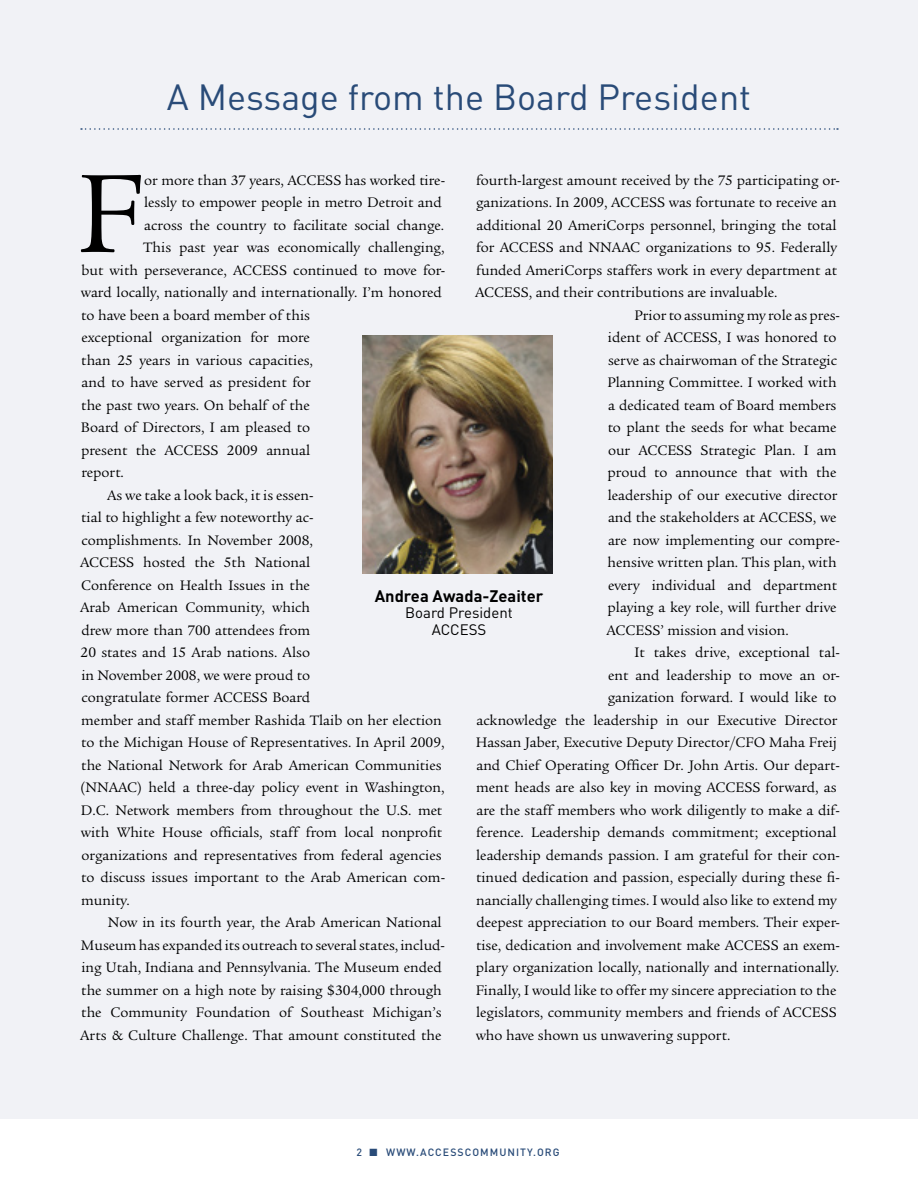
<style>
.page{position:relative;width:918px;height:1188px;background:#fff}
.page>*{position:absolute;margin:0;border:0;box-sizing:border-box;transform-origin:0 0}
.t1{font:121.35px "Legacy Ser ITC";color:#000}
.t2{font:36px "DIN";color:#294b78}
.t3{font:700 16.5px "DIN";color:#000}
.t4{font:15px "Legacy Ser ITC";color:#000}
.t5{font:15px/16.5px "DIN";color:#000;text-align:center}
.t6{font:500 10.5px "DIN";letter-spacing:.1em;color:#294b78}
</style>
<div class="page">
<div style="left:0;top:0;width:918px;height:1119px;background:#f1f2f6"></div>
<svg style="left:81px;top:128px;width:757px;height:2px"></svg>
<img style="left:363px;top:336px;width:190px;height:238px">
<h2 class="t2" style="left:167px;top:75px;width:586px">A Message from the Board President</h2>
<h1 class="t1" style="left:76px;top:145px;width:69px">F</h1>
<p class="t4" style="left:144px;top:171px;width:302px">or more than 37 years, ACCESS has worked tire-</p>
<p class="t4" style="left:476px;top:171px;width:365px">fourth-largest amount received by the 75 participating or-</p>
<p class="t4" style="left:476px;top:194px;width:362px">ganizations. In 2009, ACCESS was fortunate to receive an</p>
<p class="t4" style="left:476px;top:216px;width:362px">additional 20 AmeriCorps personnel, bringing the total</p>
<p class="t4" style="left:476px;top:239px;width:362px">for ACCESS and NNAAC organizations to 95. Federally</p>
<p class="t4" style="left:476px;top:261px;width:362px">funded AmeriCorps staffers work in every department at</p>
<p class="t4" style="left:475px;top:284px;width:304px">ACCESS, and their contributions are invaluable.</p>
<p class="t4" style="left:634px;top:306px;width:207px">Prior to assuming my role as pres-</p>
<p class="t4" style="left:608px;top:329px;width:230px">ident of ACCESS, I was honored to</p>
<p class="t4" style="left:608px;top:351px;width:231px">serve as chairwoman of the Strategic</p>
<p class="t4" style="left:607px;top:374px;width:231px">Planning Committee. I worked with</p>
<p class="t4" style="left:608px;top:396px;width:230px">a dedicated team of Board members</p>
<p class="t4" style="left:608px;top:419px;width:230px">to plant the seeds for what became</p>
<p class="t4" style="left:608px;top:441px;width:230px">our ACCESS Strategic Plan. I am</p>
<p class="t4" style="left:608px;top:464px;width:230px">proud to announce that with the</p>
<p class="t4" style="left:608px;top:486px;width:231px">leadership of our executive director</p>
<p class="t4" style="left:608px;top:509px;width:230px">and the stakeholders at ACCESS, we</p>
<p class="t4" style="left:608px;top:531px;width:233px">are now implementing our compre-</p>
<p class="t4" style="left:608px;top:554px;width:231px">hensive written plan. This plan, with</p>
<p class="t4" style="left:608px;top:576px;width:231px">every individual and department</p>
<p class="t4" style="left:608px;top:599px;width:230px">playing a key role, will further drive</p>
<p class="t4" style="left:607px;top:621px;width:184px">ACCESS’ mission and vision.</p>
<p class="t4" style="left:634px;top:644px;width:207px">It takes drive, exceptional tal-</p>
<p class="t4" style="left:608px;top:666px;width:233px">ent and leadership to move an or-</p>
<p class="t4" style="left:608px;top:689px;width:230px">ganization forward. I would like to</p>
<p class="t4" style="left:476px;top:711px;width:362px">acknowledge the leadership in our Executive Director</p>
<p class="t4" style="left:476px;top:734px;width:362px">Hassan Jaber, Executive Deputy Director/CFO Maha Freij</p>
<p class="t4" style="left:476px;top:756px;width:365px">and Chief Operating Officer Dr. John Artis. Our depart-</p>
<p class="t4" style="left:476px;top:779px;width:362px">ment heads are also key in moving ACCESS forward, as</p>
<p class="t4" style="left:476px;top:801px;width:365px">are the staff members who work diligently to make a dif-</p>
<p class="t4" style="left:476px;top:824px;width:362px">ference. Leadership demands commitment; exceptional</p>
<p class="t4" style="left:476px;top:846px;width:365px">leadership demands passion. I am grateful for their con-</p>
<p class="t4" style="left:476px;top:869px;width:365px">tinued dedication and passion, especially during these fi-</p>
<p class="t4" style="left:476px;top:891px;width:362px">nancially challenging times. I would also like to extend my</p>
<p class="t4" style="left:476px;top:914px;width:365px">deepest appreciation to our Board members. Their exper-</p>
<p class="t4" style="left:476px;top:936px;width:365px">tise, dedication and involvement make ACCESS an exem-</p>
<p class="t4" style="left:476px;top:959px;width:365px">plary organization locally, nationally and internationally.</p>
<p class="t4" style="left:476px;top:981px;width:362px">Finally, I would like to offer my sincere appreciation to the</p>
<p class="t4" style="left:476px;top:1004px;width:362px">legislators, community members and friends of ACCESS</p>
<p class="t4" style="left:476px;top:1026px;width:256px">who have shown us unwavering support.</p>
<p class="t4" style="left:144px;top:194px;width:299px">lessly to empower people in metro Detroit and</p>
<p class="t4" style="left:144px;top:216px;width:301px">across the country to facilitate social change.</p>
<p class="t4" style="left:143px;top:239px;width:303px">This past year was economically challenging,</p>
<p class="t4" style="left:81px;top:261px;width:365px">but with perseverance, ACCESS continued to move for-</p>
<p class="t4" style="left:81px;top:284px;width:362px">ward locally, nationally and internationally. I’m honored</p>
<p class="t4" style="left:81px;top:306px;width:230px">to have been a board member of this</p>
<p class="t4" style="left:82px;top:329px;width:230px">exceptional organization for more</p>
<p class="t4" style="left:81px;top:351px;width:233px">than 25 years in various capacities,</p>
<p class="t4" style="left:82px;top:374px;width:231px">and to have served as president for</p>
<p class="t4" style="left:81px;top:396px;width:230px">the past two years. On behalf of the</p>
<p class="t4" style="left:81px;top:419px;width:231px">Board of Directors, I am pleased to</p>
<p class="t4" style="left:81px;top:441px;width:231px">present the ACCESS 2009 annual</p>
<p class="t4" style="left:81px;top:464px;width:44px">report.</p>
<p class="t4" style="left:107px;top:486px;width:208px">As we take a look back, it is essen-</p>
<p class="t4" style="left:81px;top:509px;width:234px">tial to highlight a few noteworthy ac-</p>
<p class="t4" style="left:81px;top:531px;width:233px">complishments. In November 2008,</p>
<p class="t4" style="left:80px;top:554px;width:232px">ACCESS hosted the 5th National</p>
<p class="t4" style="left:81px;top:576px;width:230px">Conference on Health Issues in the</p>
<p class="t4" style="left:80px;top:599px;width:232px">Arab American Community, which</p>
<p class="t4" style="left:82px;top:621px;width:230px">drew more than 700 attendees from</p>
<p class="t4" style="left:81px;top:644px;width:231px">20 states and 15 Arab nations. Also</p>
<p class="t4" style="left:81px;top:666px;width:230px">in November 2008, we were proud to</p>
<p class="t4" style="left:81px;top:689px;width:230px">congratulate former ACCESS Board</p>
<p class="t4" style="left:81px;top:711px;width:362px">member and staff member Rashida Tlaib on her election</p>
<p class="t4" style="left:81px;top:734px;width:365px">to the Michigan House of Representatives. In April 2009,</p>
<p class="t4" style="left:81px;top:756px;width:362px">the National Network for Arab American Communities</p>
<p class="t4" style="left:81px;top:779px;width:365px">(NNAAC) held a three-day policy event in Washington,</p>
<p class="t4" style="left:81px;top:801px;width:363px">D.C. Network members from throughout the U.S. met</p>
<p class="t4" style="left:81px;top:824px;width:363px">with White House officials, staff from local nonprofit</p>
<p class="t4" style="left:82px;top:846px;width:362px">organizations and representatives from federal agencies</p>
<p class="t4" style="left:81px;top:869px;width:365px">to discuss issues important to the Arab American com-</p>
<p class="t4" style="left:81px;top:891px;width:50px">munity.</p>
<p class="t4" style="left:108px;top:914px;width:335px">Now in its fourth year, the Arab American National</p>
<p class="t4" style="left:81px;top:936px;width:366px">Museum has expanded its outreach to several states, includ-</p>
<p class="t4" style="left:81px;top:959px;width:362px">ing Utah, Indiana and Pennsylvania. The Museum ended</p>
<p class="t4" style="left:81px;top:981px;width:362px">the summer on a high note by raising $304,000 through</p>
<p class="t4" style="left:81px;top:1004px;width:362px">the Community Foundation of Southeast Michigan’s</p>
<p class="t4" style="left:80px;top:1026px;width:363px">Arts &amp; Culture Challenge. That amount constituted the</p>
<p class="t3" style="left:375px;top:585px;width:170px">Andrea Awada-Zeaiter</p>
<p class="t5" style="left:405px;top:604px;width:109px">Board President<br>ACCESS</p>
<p class="t6" style="left:356px;top:1146px;width:205px">2 ■ WWW.ACCESSCOMMUNITY.ORG</p>
</div>
